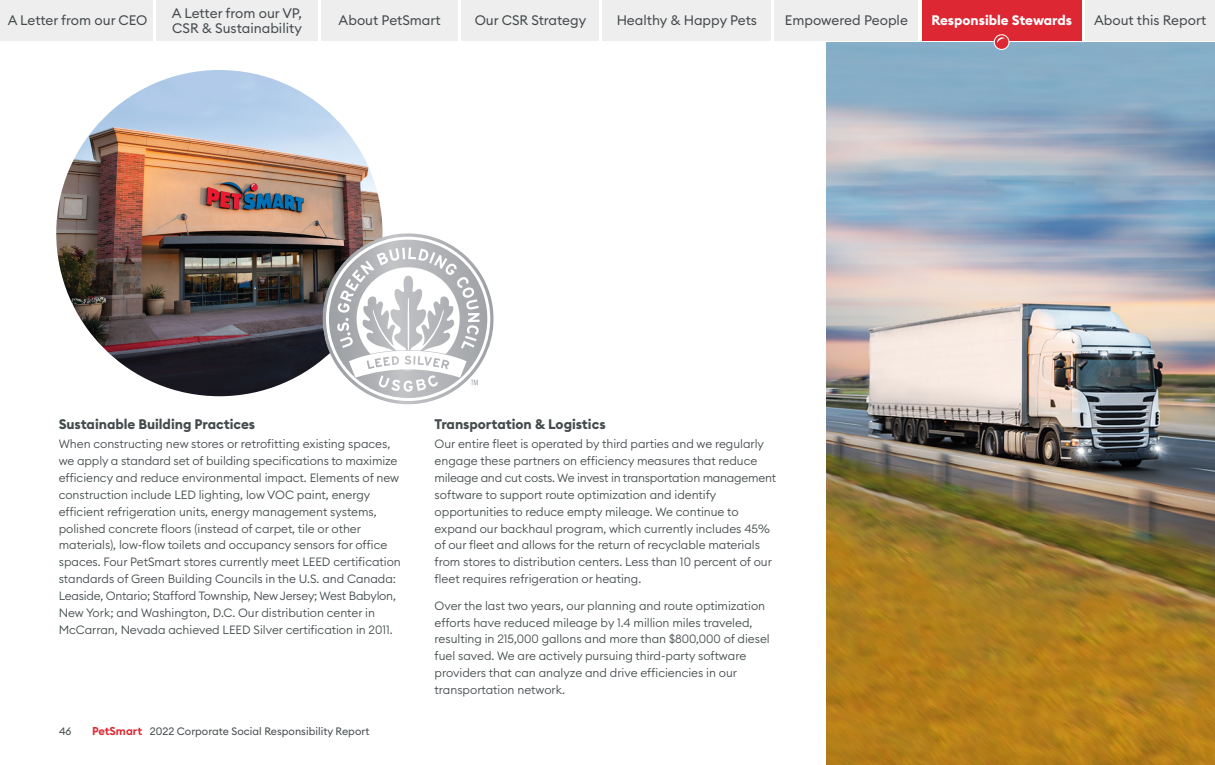
<style>
.page{position:relative;width:1215px;height:765px;background:#fff}
.page>*{position:absolute;margin:0;border:0;box-sizing:border-box;transform-origin:0 0}
.t1{font:700 13.75px "Euclid Circular B";letter-spacing:-.005em;color:#444b4d}
.t2{font:13.62px/14.9px "Euclid Circular B";color:#444b4d}
.t3{font:700 13.62px "Euclid Circular B";color:#fff}
.t4{font:300 11.88px/16.9px "Euclid Circular B";letter-spacing:-.005em;color:#444b4d}
.t5{font:10.62px "Euclid Circular B";color:#444b4d}
.s1{font-weight:600;font-size:11.25px;color:#dd2834}
</style>
<div class="page">
<div style="left:0;top:0;width:152px;height:40px;background:#eee"></div>
<div style="left:156px;top:0;width:162px;height:40px;background:#eee"></div>
<div style="left:321px;top:0;width:137px;height:40px;background:#eee"></div>
<div style="left:462px;top:0;width:137px;height:40px;background:#eee"></div>
<div style="left:603px;top:0;width:168px;height:40px;background:#eee"></div>
<div style="left:775px;top:0;width:143px;height:40px;background:#eee"></div>
<div style="left:922px;top:0;width:160px;height:40px;background:#dd2834"></div>
<div style="left:1085px;top:0;width:130px;height:40px;background:#eee"></div>
<img style="left:56px;top:70px;width:326px;height:326px;border-radius:163px">
<svg style="left:323px;top:233px;width:170px;height:171px"></svg>
<img style="left:826px;top:42px;width:389px;height:723px">
<div style="left:994px;top:35px;width:15px;height:14px;background:#dd2834;border-radius:50%"></div>
<div style="left:994px;top:34px;width:16px;height:16px;border:1px solid #fff;border-radius:50%"></div>
<svg style="left:997px;top:37px;width:8px;height:6px"></svg>
<p class="t2" style="left:8px;top:13px;width:141px">A Letter from our CEO</p>
<p class="t2" style="left:172px;top:5px;width:131px">A Letter from our VP,<br>CSR &amp; Sustainability</p>
<p class="t2" style="left:339px;top:13px;width:104px">About PetSmart</p>
<p class="t2" style="left:475px;top:13px;width:113px">Our CSR Strategy</p>
<p class="t2" style="left:617px;top:13px;width:142px">Healthy &amp; Happy Pets</p>
<p class="t2" style="left:785px;top:13px;width:125px">Empowered People</p>
<p class="t3" style="left:931px;top:11px;width:142px">Responsible Stewards</p>
<p class="t2" style="left:1094px;top:13px;width:114px">About this Report</p>
<p class="t1" style="left:59px;top:415px;width:198px">Sustainable Building Practices</p>
<p class="t4" style="left:59px;top:435px;width:344px">When constructing new stores or retrofitting existing spaces, we apply a standard set of building specifications to maximize efficiency and reduce environmental impact. Elements of new construction include LED lighting, low VOC paint, energy efficient refrigeration units, energy management systems, polished concrete floors (instead of carpet, tile or other materials), low-flow toilets and occupancy sensors for office spaces. Four PetSmart stores currently meet LEED certification standards of Green Building Councils in the U.S. and Canada:<br>Leaside, Ontario; Stafford Township, New Jersey; West Babylon, New York; and Washington, D.C. Our distribution center in McCarran, Nevada achieved LEED Silver certification in 2011.</p>
<p class="t5" style="left:59px;top:725px;width:14px">46</p>
<p class="t5" style="left:92px;top:725px;width:279px"><span class="s1">PetSmart</span> 2022 Corporate Social Responsibility Report</p>
<p class="t1" style="left:435px;top:415px;width:173px">Transportation &amp; Logistics</p>
<p class="t4" style="left:435px;top:435px;width:343px">Our entire fleet is operated by third parties and we regularly engage these partners on efficiency measures that reduce mileage and cut costs. We invest in transportation management software to support route optimization and identify opportunities to reduce empty mileage. We continue to expand our backhaul program, which currently includes 45% of our fleet and allows for the return of recyclable materials from stores to distribution centers. Less than 10 percent of our fleet requires refrigeration or heating.</p>
<p class="t4" style="left:435px;top:597px;width:337px">Over the last two years, our planning and route optimization efforts have reduced mileage by 1.4 million miles traveled, resulting in 215,000 gallons and more than $800,000 of diesel fuel saved. We are actively pursuing third-party software providers that can analyze and drive efficiencies in our transportation network.</p>
</div>
